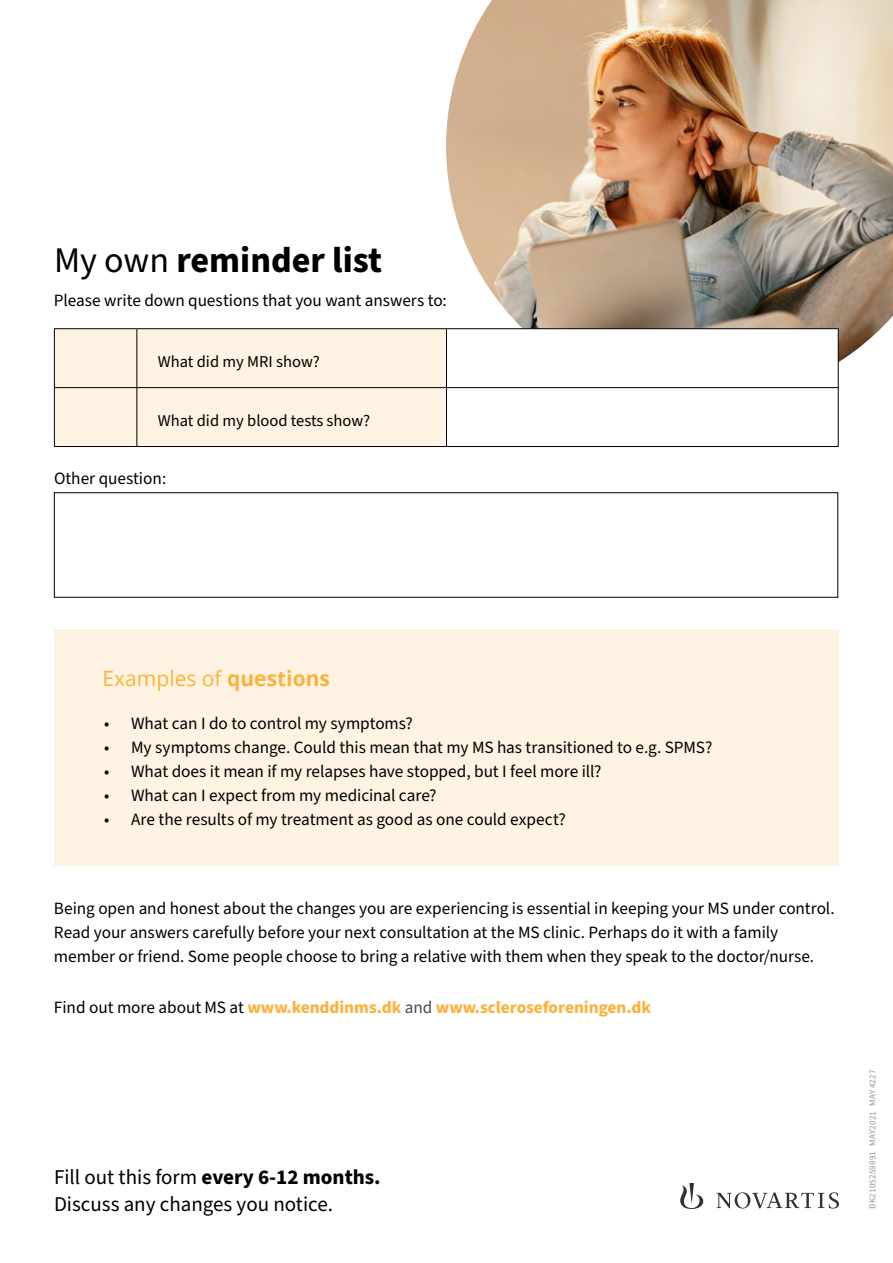
<style>
.page{position:relative;width:893px;height:1263px;background:#fff}
.page>*{position:absolute;margin:0;border:0;box-sizing:border-box;transform-origin:0 0}
.t1{font:700 36px "Source Sans Pro";color:#000}
.t2{font:21px/27px "Source Sans Pro";color:#000}
.t3{font:21px "Open Sans";color:#fcb13b}
.t4{font:17.25px/24px "Source Sans Pro";letter-spacing:-.005em;color:#000}
.t5{font:700 17.25px "Source Sans Pro";color:#fcb13b}
.t6{font:16.5px "Source Sans Pro";color:#000}
.t7{font:9px "Source Sans Pro";letter-spacing:.02em;color:#9e958f}
.s1{font-weight:400}
.s2{font-weight:700}
.s3{font-weight:400;color:#000}
.s4{font-weight:400;color:#4d4949}
</style>
<div class="page">
<svg style="left:680px;top:1183px;width:159px;height:26px"></svg>
<div style="left:54px;top:629px;width:785px;height:237px;background:#fef3e2"></div>
<img style="left:446px;top:0;width:447px;height:362px">
<div style="left:55px;top:329px;width:391px;height:117px;background:#fef3e2"></div>
<svg style="left:447px;top:329px;width:391px;height:117px"></svg>
<hr style="left:136px;top:329px;width:1px;height:58px;background:#000">
<hr style="left:446px;top:329px;width:1px;height:58px;background:#000">
<hr style="left:136px;top:388px;width:1px;height:58px;background:#000">
<hr style="left:446px;top:388px;width:1px;height:58px;background:#000">
<hr style="left:54px;top:388px;width:1px;height:58px;background:#000">
<hr style="left:838px;top:388px;width:1px;height:58px;background:#000">
<hr style="left:54px;top:446px;width:83px;height:1px;background:#000">
<hr style="left:137px;top:446px;width:309px;height:1px;background:#000">
<hr style="left:446px;top:446px;width:393px;height:1px;background:#000">
<hr style="left:54px;top:328px;width:83px;height:1px;background:#000">
<hr style="left:54px;top:329px;width:1px;height:58px;background:#000">
<hr style="left:137px;top:328px;width:309px;height:1px;background:#000">
<hr style="left:446px;top:328px;width:393px;height:1px;background:#000">
<hr style="left:838px;top:329px;width:1px;height:58px;background:#000">
<hr style="left:54px;top:387px;width:83px;height:1px;background:#000">
<hr style="left:137px;top:387px;width:309px;height:1px;background:#000">
<hr style="left:446px;top:387px;width:393px;height:1px;background:#000">
<div style="left:54px;top:492px;width:784px;height:106px;border:1px solid #000"></div>
<h1 class="t1" style="left:54px;top:236px;width:330px"><span class="s1">My own</span> reminder list</h1>
<p class="t4" style="left:54px;top:288px;width:394px">Please write down questions that you want answers to:</p>
<p class="t6" style="left:158px;top:350px;width:163px">What did my MRI show?</p>
<p class="t6" style="left:158px;top:409px;width:214px">What did my blood tests show?</p>
<p class="t4" style="left:54px;top:466px;width:114px">Other question:</p>
<p class="t3" style="left:103px;top:664px;width:229px">Examples of <span class="s2">questions</span></p>
<p class="t4" style="left:104px;top:711px;width:310px">• What can I do to control my symptoms?</p>
<p class="t4" style="left:104px;top:735px;width:610px">• My symptoms change. Could this mean that my MS has transitioned to e.g. SPMS?</p>
<p class="t4" style="left:104px;top:759px;width:499px">• What does it mean if my relapses have stopped, but I feel more ill?</p>
<p class="t4" style="left:104px;top:783px;width:334px">• What can I expect from my medicinal care?</p>
<p class="t4" style="left:104px;top:807px;width:463px">• Are the results of my treatment as good as one could expect?</p>
<p class="t4" style="left:54px;top:896px;width:782px">Being open and honest about the changes you are experiencing is essential in keeping your MS under control.<br>Read your answers carefully before your next consultation at the MS clinic. Perhaps do it with a family member or friend. Some people choose to bring a relative with them when they speak to the doctor/nurse.</p>
<p class="t5" style="left:54px;top:995px;width:599px"><span class="s3">Find out more about MS at</span> www.kenddinms.dk <span class="s4">and</span> www.scleroseforeningen.dk</p>
<p class="t2" style="left:54px;top:1164px;width:328px">Fill out this form <span class="s2">every 6-12 months.<br></span>Discuss any changes you notice.</p>
<p class="t7" style="left:866px;top:1209px;width:141px;rotate:-90deg">DK2105259891 MAY2021 MAY 4227</p>
</div>
